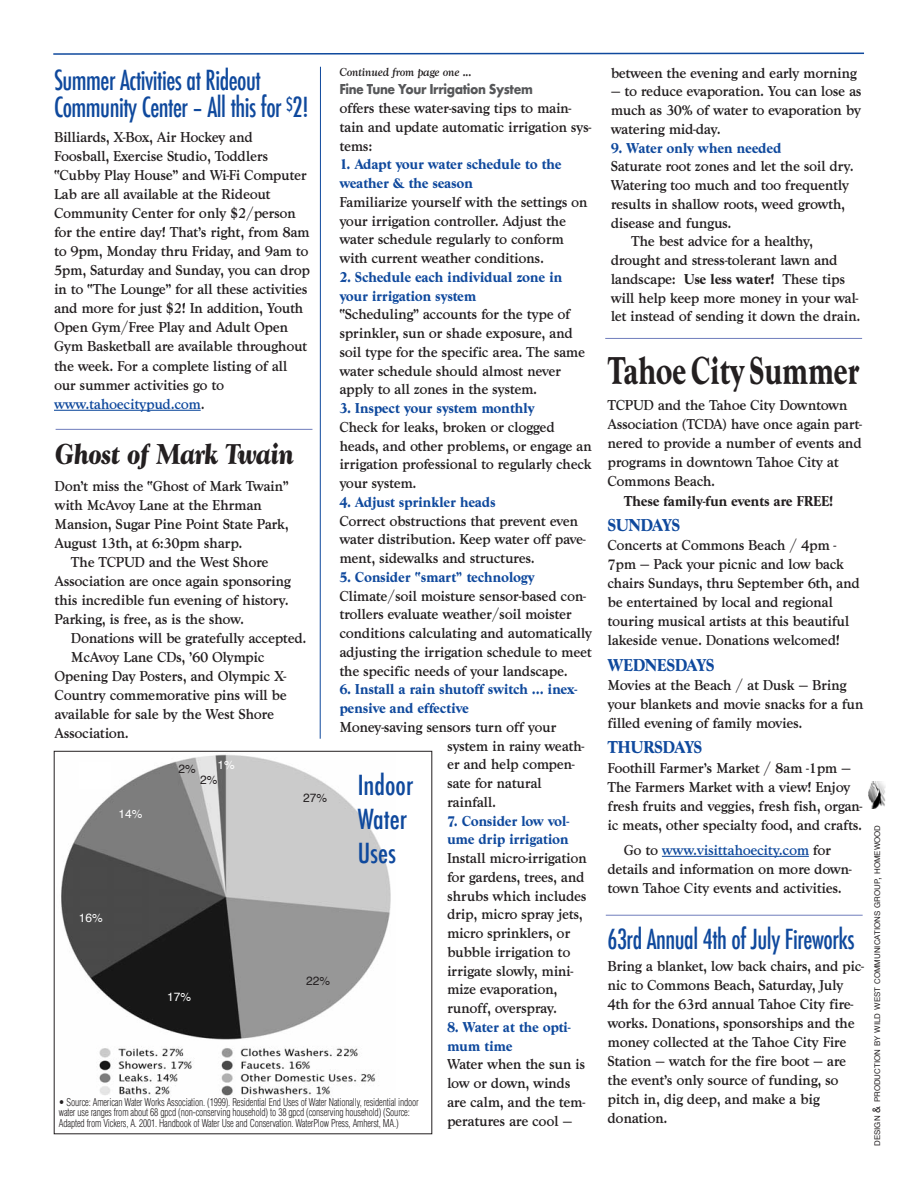
<style>
.page{position:relative;width:918px;height:1188px;background:#fff}
.page>*{position:absolute;margin:0;border:0;box-sizing:border-box;transform-origin:0 0}
.t1{font:700 40.5px "Goudy T";letter-spacing:-.03em;color:#231f20;scale:.7 1}
.t2{font:italic 700 30px "Goudy T";letter-spacing:-.06em;color:#231f20;scale:.9 1}
.t3{font:500 condensed 27px/27px "Futura";letter-spacing:-.02em;color:#0f499d;scale:.9 1}
.t4{font:500 condensed 27px/33.8px "Futura";color:#0f499d}
.t5{font:700 18px "Goudy T";letter-spacing:-.03em;color:#0f499d;scale:.9 1}
.t6{font:500 15px/19px "Goudy T";letter-spacing:-.03em;color:#231f20;scale:.9 1}
.t7{font:700 15px/18.8px "Goudy T";letter-spacing:-.03em;color:#0f499d;scale:.9 1}
.t8{font:700 15px "Goudy T";letter-spacing:-.03em;color:#231f20;scale:.9 1}
.t9{font:700 15px "Futura T";letter-spacing:-.03em;color:#57585a;scale:.9 1}
.t10{font:italic 500 12px "Goudy T";letter-spacing:-.03em;color:#231f20;scale:.9 1}
.t11{font:12px "Helvetica";color:#fff}
.t12{font:12px "Helvetica";color:#231f20}
.t13{font:300 condensed 10.5px/10.5px "Helvetica";letter-spacing:-.02em;color:#231f20;scale:.9 1}
.t14{font:7.8px "Helvetica";color:#231f20}
.s1{color:#0f499d}
.s2{font-weight:700}
.s3{font-size:10.5px}
</style>
<div class="page">
<img style="left:869px;top:782px;width:17px;height:27px">
<hr style="left:606px;top:915px;width:257px;height:1px;background:#6f7dbc">
<hr style="left:605px;top:338px;width:257px;height:1px;background:#6f7dbc">
<hr style="left:56px;top:429px;width:256px;height:1px;background:#6f7dbc">
<hr style="left:54px;top:410px;width:147px;height:1px;background:#0f499d">
<svg style="left:53px;top:52px;width:811px;height:3px"></svg>
<hr style="left:320px;top:67px;width:1px;height:672px;background:#0f499d">
<img style="left:61px;top:754px;width:330px;height:344px">
<hr style="left:662px;top:856px;width:147px;height:1px;background:#0f499d">
<div style="left:80px;top:763px;width:31px;height:26px;background:#fff"></div>
<p class="t10" style="left:339px;top:64px;width:149px">Continued from page one ...</p>
<p class="t9" style="left:339px;top:80px;width:217px">Fine Tune Your Irrigation System</p>
<p class="t6" style="left:339px;top:98px;width:282px">offers these water-saving tips to main&shy;tain and update automatic irrigation sys&shy;tems:</p>
<p class="t7" style="left:339px;top:155px;width:249px">1. Adapt your water schedule to the weather &amp; the season</p>
<p class="t6" style="left:339px;top:192px;width:277px">Familiarize yourself with the settings on your irrigation controller. Adjust the water schedule regularly to conform with current weather conditions.</p>
<p class="t7" style="left:339px;top:267px;width:250px">2. Schedule each individual zone in your irrigation system</p>
<p class="t6" style="left:339px;top:305px;width:275px">“Scheduling” accounts for the type of sprinkler, sun or shade exposure, and soil type for the specific area. The same water schedule should almost never apply to all zones in the system.</p>
<p class="t7" style="left:339px;top:398px;width:219px">3. Inspect your system monthly</p>
<p class="t6" style="left:339px;top:417px;width:282px">Check for leaks, broken or clogged heads, and other problems, or engage an irrigation professional to regularly check your system.</p>
<p class="t7" style="left:339px;top:492px;width:175px">4. Adjust sprinkler heads</p>
<p class="t6" style="left:339px;top:511px;width:275px">Correct obstructions that prevent even water distribution. Keep water off pave&shy;ment, sidewalks and structures.</p>
<p class="t7" style="left:339px;top:567px;width:219px">5. Consider “smart” technology</p>
<p class="t6" style="left:339px;top:586px;width:283px">Climate/soil moisture sensor-based con&shy;trollers evaluate weather/soil moister conditions calculating and automatically adjusting the irrigation schedule to meet the specific needs of your landscape.</p>
<p class="t7" style="left:339px;top:680px;width:266px">6. Install a rain shutoff switch … inex&shy;pensive and effective</p>
<p class="t6" style="left:447px;top:717px;width:154px;text-indent:-108px">Money-saving sensors turn off your system in rainy weath&shy;er and help compen&shy;sate for natural rainfall.</p>
<p class="t7" style="left:447px;top:811px;width:137px">7. Consider low vol&shy;ume drip irrigation</p>
<p class="t6" style="left:447px;top:848px;width:157px">Install micro-irrigation for gardens, trees, and shrubs which includes drip, micro spray jets, micro sprinklers, or bubble irrigation to irrigate slowly, mini&shy;mize evaporation, runoff, overspray.</p>
<p class="t7" style="left:447px;top:1017px;width:139px">8. Water at the opti&shy;mum time</p>
<p class="t6" style="left:447px;top:1055px;width:155px">Water when the sun is low or down, winds are calm, and the tem&shy;peratures are cool –</p>
<h3 class="t3" style="left:54px;top:66px;width:285px">Summer Activities at Rideout<br>Community Center – All this for <sup>$</sup>2!</h3>
<p class="t6" style="left:54px;top:127px;width:286px">Billiards, X-Box, Air Hockey and Foosball, Exercise Studio, Toddlers “Cubby Play House” and Wi-Fi Computer Lab are all available at the Rideout Community Center for only $2/person for the entire day! That’s right, from 8am to 9pm, Monday thru Friday, and 9am to 5pm, Saturday and Sunday, you can drop in to “The Lounge” for all these activities and more for just $2! In addition, Youth Open Gym/Free Play and Adult Open Gym Basketball are available throughout the week. For a complete listing of all our summer activities go to <span class="s1">www.tahoecitypud.com</span>.</p>
<h2 class="t2" style="left:55px;top:436px;width:268px">Ghost of Mark Twain</h2>
<p class="t6" style="left:55px;top:476px;width:262px">Don’t miss the “Ghost of Mark Twain” with McAvoy Lane at the Ehrman Mansion, Sugar Pine Point State Park, August 13th, at 6:30pm sharp.</p>
<p class="t6" style="left:55px;top:552px;width:264px;text-indent:16px">The TCPUD and the West Shore Association are once again sponsoring this incredible fun evening of history.<br>Parking, is free, as is the show.</p>
<p class="t6" style="left:71px;top:628px;width:263px">Donations will be gratefully accepted.</p>
<p class="t6" style="left:71px;top:647px;width:217px">McAvoy Lane CDs, ’60 Olympic</p>
<p class="t6" style="left:55px;top:666px;width:259px">Opening Day Posters, and Olympic X-</p>
<p class="t6" style="left:55px;top:685px;width:260px">Country commemorative pins will be</p>
<p class="t6" style="left:55px;top:704px;width:245px">available for sale by the West Shore</p>
<p class="t6" style="left:55px;top:724px;width:84px">Association.</p>
<p class="t11" style="left:217px;top:760px;width:19px">1%</p>
<p class="t12" style="left:178px;top:763px;width:19px">2%</p>
<h3 class="t4" style="left:358px;top:768px;width:57px">Indoor<br>Water<br>Uses</h3>
<p class="t12" style="left:200px;top:775px;width:19px">2%</p>
<p class="t12" style="left:303px;top:793px;width:26px">27%</p>
<p class="t11" style="left:119px;top:808px;width:26px">14%</p>
<p class="t11" style="left:79px;top:913px;width:26px">16%</p>
<p class="t12" style="left:306px;top:976px;width:26px">22%</p>
<p class="t11" style="left:167px;top:991px;width:26px">17%</p>
<p class="t13" style="left:59px;top:1097px;width:401px">• Source: American Water Works Association. (1999). Residential End Uses of Water Nationally, residential indoor water use ranges from about 68 gpcd (non-conserving household) to 38 gpcd (conserving household) (Source:<br>Adapted from Vickers, A. 2001. Handbook of Water Use and Conservation. WaterPlow Press, Amherst, MA.)</p>
<p class="t6" style="left:611px;top:63px;width:275px">between the evening and early morning</p>
<p class="t6" style="left:611px;top:82px;width:280px;text-align:justify">– to reduce evaporation. You can lose as much as 30% of water to evaporation by watering mid-day.</p>
<p class="t7" style="left:611px;top:138px;width:191px">9. Water only when needed</p>
<p class="t6" style="left:611px;top:157px;width:272px">Saturate root zones and let the soil dry.</p>
<p class="t6" style="left:611px;top:175px;width:267px">Watering too much and too frequently</p>
<p class="t6" style="left:611px;top:194px;width:262px">results in shallow roots, weed growth,</p>
<p class="t6" style="left:611px;top:213px;width:136px">disease and fungus.</p>
<p class="t6" style="left:631px;top:232px;width:204px">The best advice for a healthy,</p>
<p class="t6" style="left:611px;top:250px;width:254px">drought and stress-tolerant lawn and</p>
<p class="t6" style="left:611px;top:269px;width:262px">landscape: <span class="s2">Use less water!</span> These tips</p>
<p class="t6" style="left:611px;top:288px;width:277px">will help keep more money in your wal-</p>
<p class="t6" style="left:611px;top:307px;width:279px">let instead of sending it down the drain.</p>
<h1 class="t1" style="left:608px;top:346px;width:362px">Tahoe City Summer</h1>
<p class="t6" style="left:608px;top:396px;width:284px">TCPUD and the Tahoe City Downtown<br>Association (TCDA) have once again part&shy;nered to provide a number of events and programs in downtown Tahoe City at<br>Commons Beach.</p>
<p class="t8" style="left:624px;top:492px;width:234px">These family-fun events are FREE!</p>
<p class="t5" style="left:608px;top:514px;width:83px">SUNDAYS</p>
<p class="t6" style="left:608px;top:535px;width:282px">Concerts at Commons Beach / 4pm - 7pm – Pack your picnic and low back chairs Sundays, thru September 6th, and be entertained by local and regional touring musical artists at this beautiful lakeside venue. Donations welcomed!</p>
<p class="t5" style="left:608px;top:654px;width:121px">WEDNESDAYS</p>
<p class="t6" style="left:608px;top:675px;width:286px">Movies at the Beach / at Dusk – Bring your blankets and movie snacks for a fun filled evening of family movies.</p>
<p class="t5" style="left:608px;top:737px;width:107px">THURSDAYS</p>
<p class="t6" style="left:608px;top:758px;width:285px">Foothill Farmer’s Market / 8am -1pm – The Farmers Market with a view! Enjoy fresh fruits and veggies, fresh fish, organ&shy;ic meats, other specialty food, and crafts.</p>
<p class="t6" style="left:608px;top:840px;width:273px;text-indent:16px">Go to <span class="s1">www.visittahoecity.com</span> for details and information on more down&shy;town Tahoe City events and activities.</p>
<h3 class="t3" style="left:608px;top:925px;width:276px">63rd Annual 4th of July Fireworks</h3>
<p class="t6" style="left:608px;top:956px;width:287px">Bring a blanket, low back chairs, and pic&shy;nic to Commons Beach, Saturday, July 4th for the 63rd annual Tahoe City fire&shy;works. Donations, sponsorships and the money collected at the Tahoe City Fire Station – watch for the fire boot – are the event’s only source of funding, so pitch in, dig deep, and make a big donation.</p>
<p class="t14" style="left:874px;top:1146px;width:323px;rotate:-90deg">design <span class="s3">&amp;</span> production by wild west communications group<span class="s3">,</span> homewood</p>
</div>
